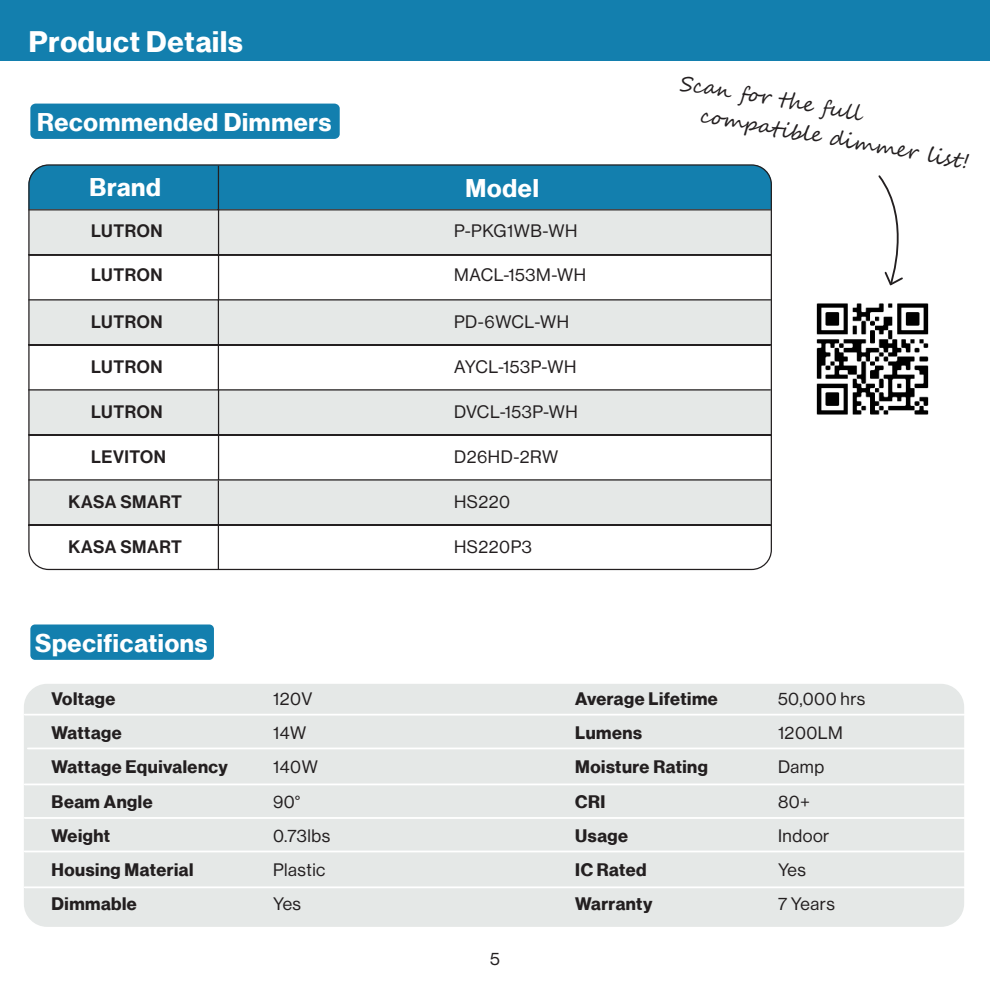
<style>
.page{position:relative;width:990px;height:990px;background:#fff}
.page>*{position:absolute;margin:0;border:0;box-sizing:border-box;transform-origin:0 0}
.t1{font:29px "N Haas Grotesk DS Pro 75 Bd";letter-spacing:.03em;color:#fff}
.t2{font:25px "N Haas Grotesk DS Pro 75 Bd";letter-spacing:.03em;color:#fff}
.t3{font:21px "Segoe Script";color:#231f20}
.t4{font:17.75px "N Haas Grotesk DS Pro 55 Rg";letter-spacing:.03em;color:#231f20}
.t5{font:17.75px "N Haas Grotesk DS Pro 75 Bd";letter-spacing:.03em;color:#231f20}
.t6{font:17.75px "N Haas Grotesk DS Pro 65 Md";letter-spacing:.03em;color:#231f20}
</style>
<div class="page">
<div style="left:30px;top:625px;width:184px;height:35px;background:#137fae;border-radius:5px"></div>
<div style="left:24px;top:684px;width:940px;height:243px;background:#e5e8e7;border-radius:23px"></div>
<svg style="left:24px;top:714px;width:940px;height:174px"></svg>
<div style="left:30px;top:166px;width:742px;height:43px;background:#137fae"></div>
<div style="left:29px;top:210px;width:742px;height:45px;background:#e5e8e7"></div>
<div style="left:29px;top:299px;width:742px;height:46px;background:#e5e8e7"></div>
<div style="left:29px;top:389px;width:742px;height:46px;background:#e5e8e7"></div>
<div style="left:29px;top:479px;width:742px;height:45px;background:#e5e8e7"></div>
<hr style="left:219px;top:209px;width:552px;height:1px;background:#231f20">
<hr style="left:28px;top:209px;width:191px;height:1px;background:#231f20">
<hr style="left:218px;top:166px;width:1px;height:44px;background:#231f20">
<hr style="left:219px;top:299px;width:552px;height:1px;background:#231f20">
<hr style="left:28px;top:299px;width:191px;height:1px;background:#231f20">
<hr style="left:218px;top:255px;width:1px;height:44px;background:#231f20">
<hr style="left:219px;top:254px;width:552px;height:2px;background:#231f20">
<hr style="left:28px;top:254px;width:191px;height:2px;background:#231f20">
<hr style="left:218px;top:210px;width:1px;height:44px;background:#231f20">
<hr style="left:218px;top:389px;width:553px;height:2px;background:#231f20">
<hr style="left:28px;top:389px;width:190px;height:2px;background:#231f20">
<hr style="left:218px;top:345px;width:1px;height:45px;background:#231f20">
<hr style="left:218px;top:344px;width:553px;height:2px;background:#231f20">
<hr style="left:28px;top:344px;width:190px;height:2px;background:#231f20">
<hr style="left:218px;top:300px;width:1px;height:44px;background:#231f20">
<hr style="left:219px;top:479px;width:552px;height:2px;background:#231f20">
<hr style="left:28px;top:479px;width:191px;height:2px;background:#231f20">
<hr style="left:218px;top:436px;width:1px;height:44px;background:#231f20">
<hr style="left:219px;top:434px;width:552px;height:2px;background:#231f20">
<hr style="left:28px;top:434px;width:191px;height:2px;background:#231f20">
<hr style="left:218px;top:390px;width:1px;height:44px;background:#231f20">
<hr style="left:218px;top:526px;width:1px;height:43px;background:#231f20">
<hr style="left:218px;top:525px;width:553px;height:1px;background:#231f20">
<hr style="left:28px;top:525px;width:190px;height:1px;background:#231f20">
<hr style="left:218px;top:524px;width:553px;height:1px;background:#231f20">
<hr style="left:28px;top:524px;width:190px;height:1px;background:#231f20">
<hr style="left:218px;top:480px;width:1px;height:44px;background:#231f20">
<hr style="left:28px;top:748px;width:940px;height:1px;background:#fff">
<hr style="left:25px;top:784px;width:940px;height:1px;background:#fff">
<hr style="left:25px;top:714px;width:940px;height:1px;background:#fff">
<hr style="left:25px;top:817px;width:940px;height:2px;background:#fff">
<hr style="left:25px;top:851px;width:940px;height:1px;background:#fff">
<hr style="left:25px;top:887px;width:940px;height:1px;background:#fff">
<div style="left:30px;top:104px;width:310px;height:35px;background:#137fae;border-radius:5px"></div>
<div style="left:0;top:0;width:990px;height:61px;background:#137fae"></div>
<img style="left:816px;top:303px;width:113px;height:112px">
<svg style="left:878px;top:175px;width:25px;height:111px"></svg>
<p class="t1" style="left:29px;top:25px;width:215px">Product Details</p>
<p class="t2" style="left:37px;top:107px;width:296px">Recommended Dimmers</p>
<p class="t2" style="left:90px;top:172px;width:73px">Brand</p>
<p class="t2" style="left:466px;top:174px;width:75px">Model</p>
<p class="t6" style="left:91px;top:220px;width:73px">LUTRON</p>
<p class="t4" style="left:454px;top:221px;width:125px">P-PKG1WB-WH</p>
<p class="t6" style="left:91px;top:265px;width:73px">LUTRON</p>
<p class="t6" style="left:91px;top:311px;width:73px">LUTRON</p>
<p class="t6" style="left:91px;top:356px;width:73px">LUTRON</p>
<p class="t6" style="left:91px;top:401px;width:73px">LUTRON</p>
<p class="t6" style="left:91px;top:446px;width:76px">LEVITON</p>
<p class="t6" style="left:69px;top:492px;width:115px">KASA SMART</p>
<p class="t6" style="left:69px;top:537px;width:115px">KASA SMART</p>
<p class="t2" style="left:35px;top:628px;width:174px">Specifications</p>
<p class="t4" style="left:454px;top:265px;width:134px">MACL-153M-WH</p>
<p class="t4" style="left:454px;top:311px;width:117px">PD-6WCL-WH</p>
<p class="t4" style="left:454px;top:357px;width:124px">AYCL-153P-WH</p>
<p class="t4" style="left:454px;top:402px;width:125px">DVCL-153P-WH</p>
<p class="t4" style="left:454px;top:447px;width:106px">D26HD-2RW</p>
<p class="t4" style="left:454px;top:492px;width:58px">HS220</p>
<p class="t4" style="left:454px;top:537px;width:79px">HS220P3</p>
<p class="t3" style="left:684px;top:65px;width:185px;rotate:10deg">Scan for the full</p>
<p class="t3" style="left:704px;top:98px;width:274px;rotate:10deg">compatible dimmer list!</p>
<p class="t5" style="left:52px;top:688px;width:65px">Voltage</p>
<p class="t5" style="left:52px;top:722px;width:72px">Wattage</p>
<p class="t5" style="left:52px;top:757px;width:178px">Wattage Equivalency</p>
<p class="t5" style="left:52px;top:791px;width:103px">Beam Angle</p>
<p class="t5" style="left:52px;top:825px;width:60px">Weight</p>
<p class="t5" style="left:52px;top:859px;width:143px">Housing Material</p>
<p class="t5" style="left:52px;top:894px;width:87px">Dimmable</p>
<p class="t4" style="left:273px;top:689px;width:41px">120V</p>
<p class="t4" style="left:273px;top:723px;width:35px">14W</p>
<p class="t4" style="left:273px;top:757px;width:46px">140W</p>
<p class="t4" style="left:273px;top:791px;width:29px">90°</p>
<p class="t4" style="left:273px;top:826px;width:59px">0.73lbs</p>
<p class="t4" style="left:273px;top:860px;width:54px">Plastic</p>
<p class="t4" style="left:273px;top:894px;width:30px">Yes</p>
<p class="t4" style="left:490px;top:949px;width:11px">5</p>
<p class="t5" style="left:575px;top:688px;width:144px">Average Lifetime</p>
<p class="t5" style="left:575px;top:722px;width:68px">Lumens</p>
<p class="t5" style="left:575px;top:757px;width:134px">Moisture Rating</p>
<p class="t5" style="left:575px;top:791px;width:32px">CRI</p>
<p class="t5" style="left:575px;top:825px;width:54px">Usage</p>
<p class="t5" style="left:575px;top:859px;width:73px">IC Rated</p>
<p class="t5" style="left:575px;top:894px;width:79px">Warranty</p>
<p class="t4" style="left:778px;top:689px;width:89px">50,000 hrs</p>
<p class="t4" style="left:778px;top:723px;width:66px">1200LM</p>
<p class="t4" style="left:778px;top:757px;width:48px">Damp</p>
<p class="t4" style="left:778px;top:791px;width:34px">80+</p>
<p class="t4" style="left:778px;top:826px;width:53px">Indoor</p>
<p class="t4" style="left:778px;top:860px;width:30px">Yes</p>
<p class="t4" style="left:778px;top:894px;width:58px">7 Years</p>
</div>
